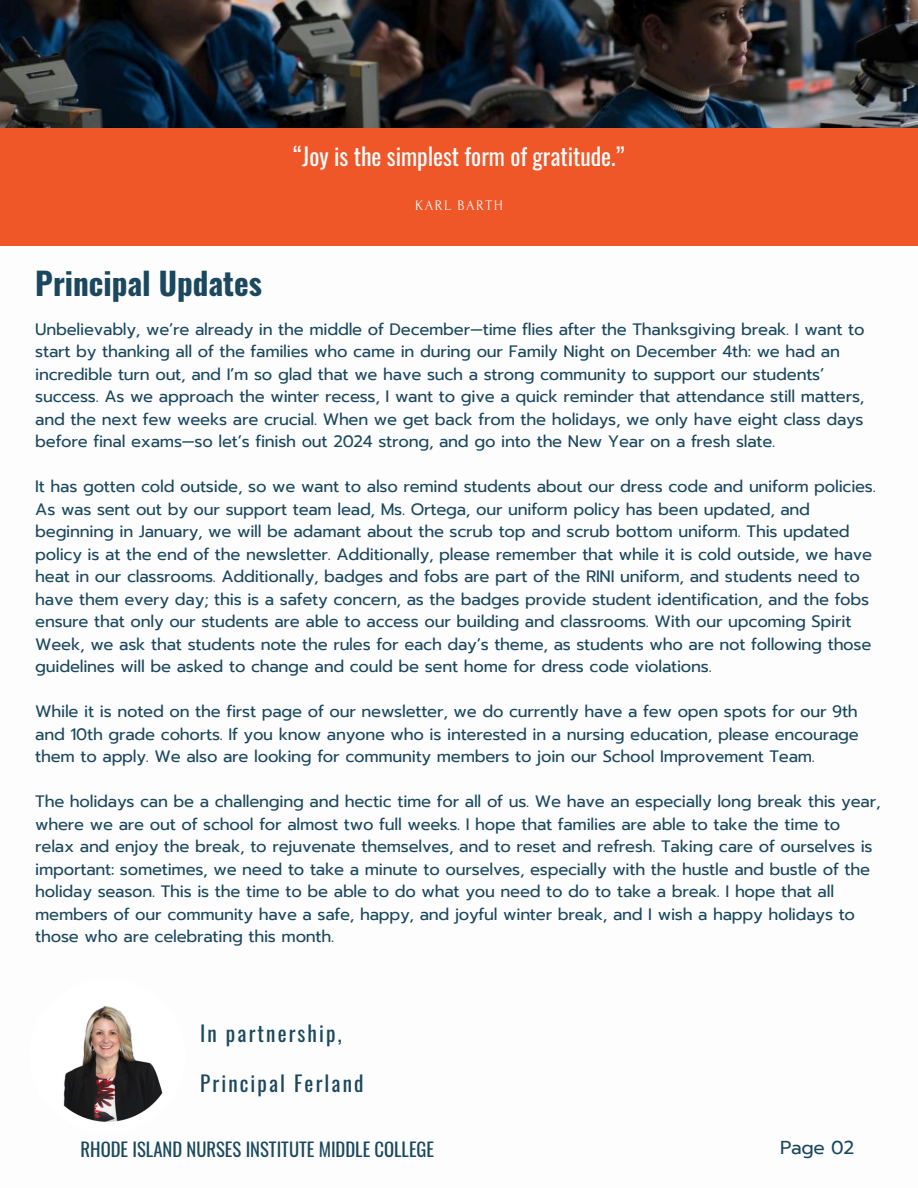
<style>
.page{position:relative;width:918px;height:1188px;background:#fff}
.page>*{position:absolute;margin:0;border:0;box-sizing:border-box;transform-origin:0 0}
.t1{font:700 31.2px "Oswald";color:#1b485f}
.t2{font:23.55px "Oswald";color:#fdfdfd}
.t3{font:21.15px "Oswald";letter-spacing:.1em;color:#1b485f}
.t4{font:18.6px "Oswald";color:#1b485e}
.t5{font:18.6px "Prompt";letter-spacing:-.015em;color:#1b485e}
.t6{font:16.5px/22.5px "Prompt";letter-spacing:-.015em;color:#1b485e}
.t7{font:14.55px "Forum";letter-spacing:.1em;color:#fdfdfd}
</style>
<div class="page">
<div style="left:0;top:0;width:918px;height:245px;background:#ef5729"></div>
<img style="left:0;top:0;width:918px;height:127px">
<img style="left:63px;top:1006px;width:100px;height:116px">
<h2 class="t1" style="left:35px;top:258px;width:228px">Principal Updates</h2>
<h1 class="t2" style="left:293px;top:138px;width:333px">“Joy is the simplest form of gratitude.”</h1>
<p class="t7" style="left:415px;top:197px;width:89px">KARL BARTH</p>
<p class="t6" style="left:35px;top:318px;width:831px">Unbelievably, we’re already in the middle of December—time flies after the Thanksgiving break. I want to start by thanking all of the families who came in during our Family Night on December 4th: we had an incredible turn out, and I’m so glad that we have such a strong community to support our students’ success. As we approach the winter recess, I want to give a quick reminder that attendance still matters, and the next few weeks are crucial. When we get back from the holidays, we only have eight class days before final exams—so let’s finish out 2024 strong, and go into the New Year on a fresh slate.</p>
<p class="t6" style="left:35px;top:476px;width:842px">It has gotten cold outside, so we want to also remind students about our dress code and uniform policies.<br>As was sent out by our support team lead, Ms. Ortega, our uniform policy has been updated, and beginning in January, we will be adamant about the scrub top and scrub bottom uniform. This updated policy is at the end of the newsletter. Additionally, please remember that while it is cold outside, we have heat in our classrooms. Additionally, badges and fobs are part of the RINI uniform, and students need to have them every day; this is a safety concern, as the badges provide student identification, and the fobs ensure that only our students are able to access our building and classrooms. With our upcoming Spirit Week, we ask that students note the rules for each day’s theme, as students who are not following those guidelines will be asked to change and could be sent home for dress code violations.</p>
<p class="t6" style="left:35px;top:701px;width:825px;text-align:justify">While it is noted on the first page of our newsletter, we do currently have a few open spots for our 9th and 10th grade cohorts. If you know anyone who is interested in a nursing education, please encourage them to apply. We also are looking for community members to join our School Improvement Team.</p>
<h4 class="t6" style="left:35px;top:791px;width:847px">The holidays can be a challenging and hectic time for all of us. We have an especially long break this year, where we are out of school for almost two full weeks. I hope that families are able to take the time to relax and enjoy the break, to rejuvenate themselves, and to reset and refresh. Taking care of ourselves is important: sometimes, we need to take a minute to ourselves, especially with the hustle and bustle of the holiday season. This is the time to be able to do what you need to do to take a break. I hope that all members of our community have a safe, happy, and joyful winter break, and I wish a happy holidays to those who are celebrating this month.</h4>
<p class="t3" style="left:200px;top:1017px;width:143px">In partnership,</p>
<p class="t3" style="left:200px;top:1066px;width:165px">Principal Ferland</p>
<p class="t4" style="left:81px;top:1135px;width:355px">RHODE ISLAND NURSES INSTITUTE MIDDLE COLLEGE</p>
<p class="t5" style="left:780px;top:1134px;width:76px">Page 02</p>
</div>
